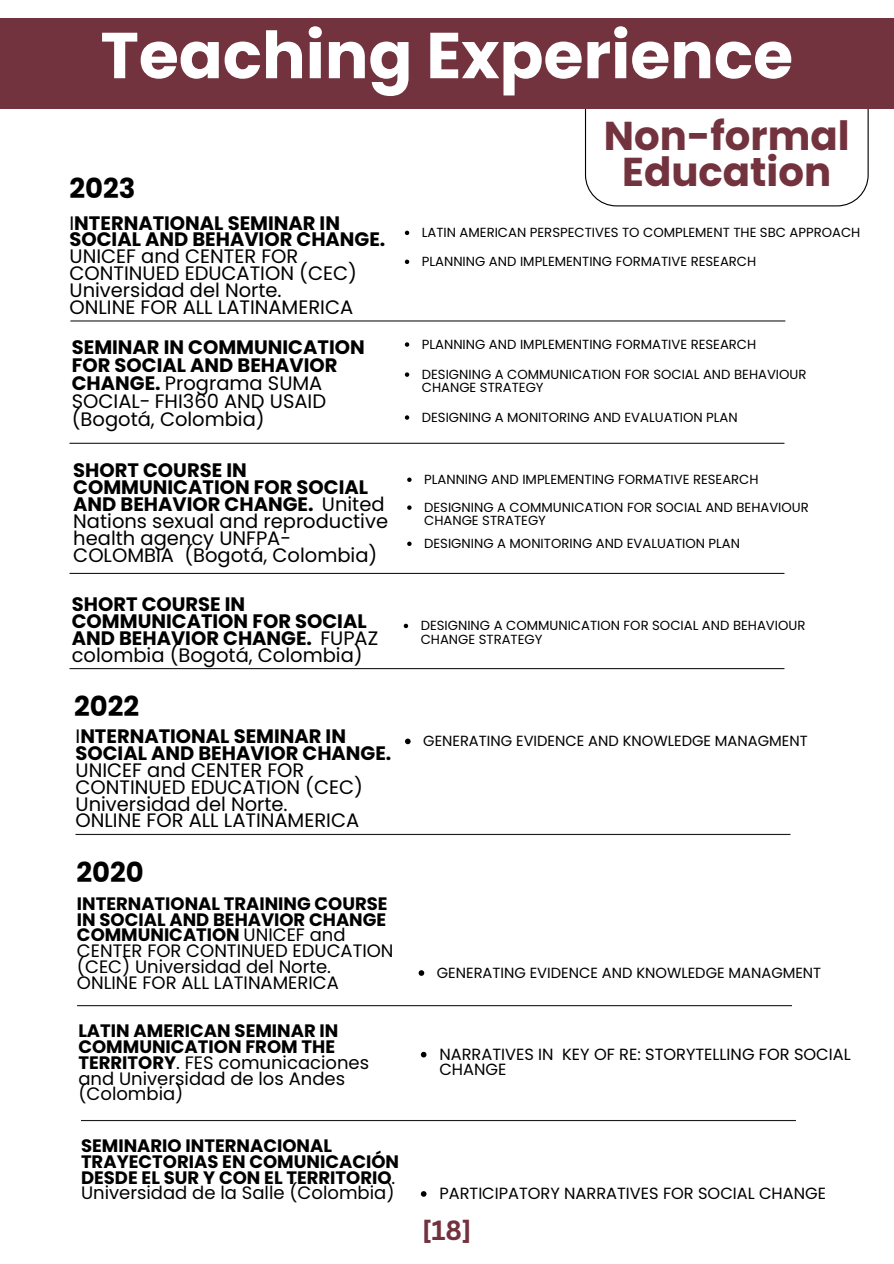
<style>
.page{position:relative;width:894px;height:1264px;background:#fff}
.page>*{position:absolute;margin:0;border:0;box-sizing:border-box;transform-origin:0 0}
.t1{font:700 64.8px "Poppins";color:#fff}
.t2{font:700 40.2px "Poppins";color:#72333e}
.t3{font:700 27.45px "Poppins";color:#000}
.t4{font:700 27px "Canva Sans";color:#72333e}
.t5{font:19.5px/16.8px "Poppins";color:#000}
.t6{font:700 19.5px/16.8px "Poppins";color:#000}
.t7{font:18px/15.8px "Poppins";color:#000}
.t8{font:700 18px/15.8px "Poppins";color:#000}
.t9{font:16.2px/15.8px "Poppins";color:#000}
.t10{font:14.7px "Poppins";color:#000}
.t11{font:13.2px/13.2px "Poppins";color:#000}
.s1{font-weight:700}
.s2{font-weight:400}
</style>
<div class="page">
<svg style="left:584px;top:108px;width:284px;height:98px"></svg>
<div style="left:0;top:18px;width:893px;height:90px;background:#72333e"></div>
<hr style="left:70px;top:320px;width:715px;height:1px;background:#1b1c1f">
<svg style="left:405px;top:231px;width:4px;height:4px"></svg>
<hr style="left:69px;top:443px;width:715px;height:1px;background:#1b1c1f">
<svg style="left:405px;top:260px;width:4px;height:4px"></svg>
<svg style="left:405px;top:342px;width:4px;height:5px"></svg>
<svg style="left:405px;top:372px;width:4px;height:5px"></svg>
<svg style="left:405px;top:415px;width:4px;height:5px"></svg>
<hr style="left:69px;top:573px;width:715px;height:1px;background:#1b1c1f">
<svg style="left:407px;top:477px;width:4px;height:5px"></svg>
<svg style="left:407px;top:505px;width:4px;height:5px"></svg>
<svg style="left:407px;top:541px;width:4px;height:5px"></svg>
<hr style="left:69px;top:668px;width:715px;height:1px;background:#1b1c1f">
<svg style="left:403px;top:623px;width:5px;height:5px"></svg>
<hr style="left:75px;top:833px;width:715px;height:2px;background:#1b1c1f">
<svg style="left:405px;top:738px;width:5px;height:6px"></svg>
<hr style="left:77px;top:1005px;width:714px;height:1px;background:#1b1c1f">
<svg style="left:418px;top:970px;width:6px;height:5px"></svg>
<hr style="left:81px;top:1119px;width:714px;height:2px;background:#1b1c1f">
<svg style="left:421px;top:1051px;width:5px;height:6px"></svg>
<svg style="left:421px;top:1191px;width:5px;height:5px"></svg>
<h1 class="t1" style="left:100px;top:10px;width:694px">Teaching Experience</h1>
<h2 class="t2" style="left:603px;top:108px;width:247px">Non-formal</h2>
<h3 class="t3" style="left:69px;top:169px;width:67px">2023</h3>
<h2 class="t2" style="left:622px;top:144px;width:210px">Education</h2>
<h5 class="t5" style="left:69px;top:214px;width:317px">I<span class="s1">NTERNATIONAL SEMINAR IN<br>SOCIAL AND BEHAVIOR CHANGE.<br></span>UNICEF and CENTER FOR<br>CONTINUED EDUCATION (CEC)<br>Universidad del Norte.<br>ONLINE FOR ALL LATINAMERICA</h5>
<p class="t11" style="left:421px;top:226px;width:440px">LATIN AMERICAN PERSPECTIVES TO COMPLEMENT THE SBC APPROACH</p>
<p class="t11" style="left:421px;top:255px;width:336px">PLANNING AND IMPLEMENTING FORMATIVE RESEARCH</p>
<h5 class="t5" style="left:72px;top:338px;width:294px;line-height:18px"><span class="s1">SEMINAR IN COMMUNICATION<br>FOR SOCIAL AND BEHAVIOR<br>CHANGE.</span> Programa SUMA<br>SOCIAL- FHI360 AND USAID (Bogotá, Colombia)</h5>
<p class="t11" style="left:421px;top:338px;width:336px">PLANNING AND IMPLEMENTING FORMATIVE RESEARCH</p>
<p class="t11" style="left:421px;top:368px;width:386px">DESIGNING A COMMUNICATION FOR SOCIAL AND BEHAVIOUR<br>CHANGE STRATEGY</p>
<p class="t11" style="left:421px;top:411px;width:317px">DESIGNING A MONITORING AND EVALUATION PLAN</p>
<h5 class="t5" style="left:73px;top:462px;width:316px"><span class="s1">SHORT COURSE IN<br>COMMUNICATION FOR SOCIAL<br>AND BEHAVIOR CHANGE.</span> United<br>Nations sexual and reproductive health agency UNFPA-<br>COLOMBIA (Bogotá, Colombia)</h5>
<p class="t11" style="left:424px;top:473px;width:336px">PLANNING AND IMPLEMENTING FORMATIVE RESEARCH</p>
<p class="t11" style="left:424px;top:501px;width:386px">DESIGNING A COMMUNICATION FOR SOCIAL AND BEHAVIOUR<br>CHANGE STRATEGY</p>
<p class="t11" style="left:424px;top:537px;width:317px">DESIGNING A MONITORING AND EVALUATION PLAN</p>
<h5 class="t6" style="left:72px;top:595px;width:308px">SHORT COURSE IN<br>COMMUNICATION FOR SOCIAL<br>AND BEHAVIOR CHANGE. <span class="s2">FUPAZ colombia (Bogotá, Colombia)</span></h5>
<p class="t11" style="left:420px;top:619px;width:386px">DESIGNING A COMMUNICATION FOR SOCIAL AND BEHAVIOUR<br>CHANGE STRATEGY</p>
<h3 class="t3" style="left:74px;top:687px;width:67px">2022</h3>
<h5 class="t5" style="left:75px;top:727px;width:317px">I<span class="s1">NTERNATIONAL SEMINAR IN<br>SOCIAL AND BEHAVIOR CHANGE.<br></span>UNICEF and CENTER FOR<br>CONTINUED EDUCATION (CEC)<br>Universidad del Norte.<br>ONLINE FOR ALL LATINAMERICA</h5>
<p class="t10" style="left:423px;top:731px;width:386px">GENERATING EVIDENCE AND KNOWLEDGE MANAGMENT</p>
<h3 class="t3" style="left:76px;top:853px;width:69px">2020</h3>
<h5 class="t7" style="left:77px;top:895px;width:318px"><span class="s1">INTERNATIONAL TRAINING COURSE<br>IN SOCIAL AND BEHAVIOR CHANGE<br>COMMUNICATION</span> UNICEF and<br>CENTER FOR CONTINUED EDUCATION (CEC) Universidad del Norte.<br>ONLINE FOR ALL LATINAMERICA</h5>
<p class="t10" style="left:437px;top:962px;width:386px">GENERATING EVIDENCE AND KNOWLEDGE MANAGMENT</p>
<p class="t7" style="left:78px;top:1023px;width:292px"><span class="s1">LATIN AMERICAN SEMINAR IN<br>COMMUNICATION FROM THE<br>TERRITORY</span>. FES comunicaciones and Universidad de los Andes (Colombia)</p>
<p class="t8" style="left:81px;top:1137px;width:319px">SEMINARIO INTERNACIONAL<br>TRAYECTORIAS EN COMUNICACIÓN<br>DESDE EL SUR Y CON EL TERRITORIO<span class="s2">.<br>Universidad de la Salle (Colombia)</span></p>
<p class="t9" style="left:439px;top:1046px;width:412px">NARRATIVES IN KEY OF RE: STORYTELLING FOR SOCIAL<br>CHANGE</p>
<h3 class="t9" style="left:439px;top:1185px;width:388px">PARTICIPATORY NARRATIVES FOR SOCIAL CHANGE</h3>
<h5 class="t4" style="left:421px;top:1211px;width:51px">[18]</h5>
</div>
